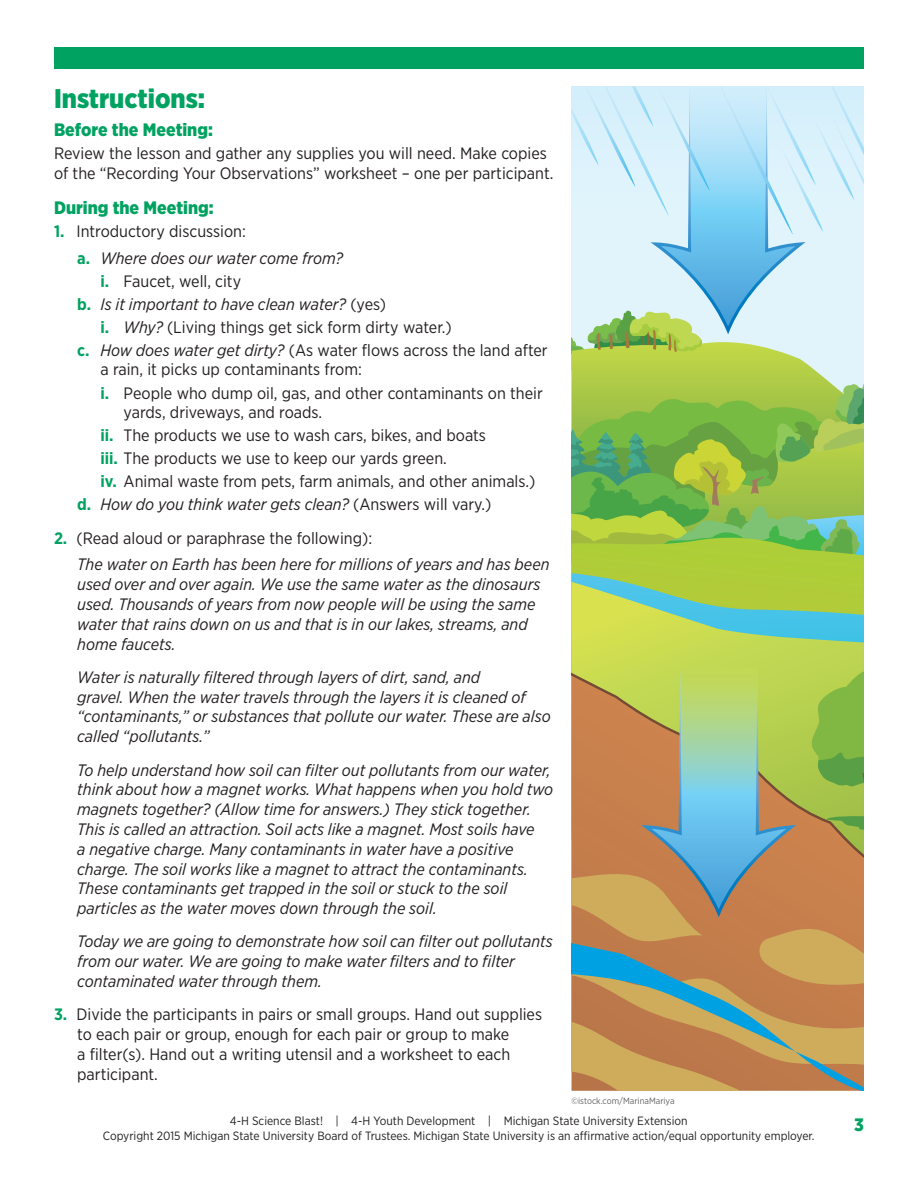
<style>
.page{position:relative;width:918px;height:1188px;background:#fff}
.page>*{position:absolute;margin:0;border:0;box-sizing:border-box;transform-origin:0 0}
.Subhead1{font:900 27px "Gotham Narrow";color:#00a261}
.Subhead2{font:900 18px "Gotham Narrow";color:#00a261}
.Read_Aloud_Text{font:italic 16.5px/19.8px "Gotham Narrow";color:#231f20}
.Body{font:16.5px/19.8px "Gotham Narrow";color:#231f20}
.t1{font:12px/14.4px "Gotham Narrow";color:#231f20;text-align:center}
.t2{font:9px "Gotham Narrow";color:#636366}
.s1{font-weight:700;color:#00a261}
.s2{font-weight:700;font-style:normal;color:#00a261}
.s3{font-style:normal}
.s4{font-style:italic}
</style>
<div class="page">
<div style="left:54px;top:47px;width:810px;height:21px;background:#00a261"></div>
<svg style="left:572px;top:590px;width:292px;height:501px;background:#afac65"></svg>
<svg style="left:572px;top:664px;width:292px;height:323px;background:#aea166"></svg>
<svg style="left:572px;top:86px;width:292px;height:504px;background:#aed5a3"></svg>
<p class="Subhead1" style="left:54px;top:80px;width:153px">Instructions:</p>
<p class="Subhead2" style="left:54px;top:118px;width:160px">Before the Meeting:</p>
<p class="Body" style="left:54px;top:143px;width:501px">Review the lesson and gather any supplies you will need. Make copies of the “Recording Your Observations” worksheet – one per participant.</p>
<p class="Subhead2" style="left:54px;top:196px;width:161px">During the Meeting:</p>
<p class="Body" style="left:54px;top:221px;width:193px"><span class="s1">1.</span> Introductory discussion:</p>
<p class="Read_Aloud_Text" style="left:77px;top:248px;width:267px"><span class="s2">a.</span> Where does our water come from?</p>
<p class="Body" style="left:100px;top:271px;width:142px"><span class="s1">i.</span> Faucet, well, city</p>
<p class="Read_Aloud_Text" style="left:77px;top:294px;width:310px"><span class="s2">b.</span> Is it important to have clean water? <span class="s3">(yes)</span></p>
<p class="Body" style="left:100px;top:317px;width:353px"><span class="s1">i.</span> <span class="s4">Why?</span> (Living things get sick form dirty water.)</p>
<p class="Body" style="left:100px;top:340px;width:449px;text-indent:-23px"><span class="s1">c.</span> <span class="s4">How does water get dirty?</span> (As water flows across the land after a rain, it picks up contaminants from:</p>
<p class="Body" style="left:124px;top:383px;width:421px;text-indent:-23px"><span class="s1">i.</span> People who dump oil, gas, and other contaminants on their yards, driveways, and roads.</p>
<p class="Body" style="left:100px;top:425px;width:387px"><span class="s1">ii.</span> The products we use to wash cars, bikes, and boats</p>
<p class="Body" style="left:100px;top:448px;width:348px"><span class="s1">iii.</span> The products we use to keep our yards green.</p>
<p class="Body" style="left:100px;top:471px;width:437px"><span class="s1">iv.</span> Animal waste from pets, farm animals, and other animals.)</p>
<p class="Read_Aloud_Text" style="left:77px;top:494px;width:416px"><span class="s2">d.</span> How do you think water gets clean? <span class="s3">(Answers will vary.)</span></p>
<p class="Body" style="left:54px;top:528px;width:320px"><span class="s1">2.</span> (Read aloud or paraphrase the following):</p>
<p class="Read_Aloud_Text" style="left:77px;top:554px;width:474px">The water on Earth has been here for millions of years and has been used over and over again. We use the same water as the dinosaurs used. Thousands of years from now people will be using the same water that rains down on us and that is in our lakes, streams, and home faucets.</p>
<p class="Read_Aloud_Text" style="left:77px;top:667px;width:475px">Water is naturally filtered through layers of dirt, sand, and<br>gravel. When the water travels through the layers it is cleaned of “contaminants,” or substances that pollute our water. These are also called “pollutants.”</p>
<p class="Read_Aloud_Text" style="left:77px;top:760px;width:478px">To help understand how soil can filter out pollutants from our water, think about how a magnet works. What happens when you hold two magnets together? (Allow time for answers.) They stick together.<br>This is called an attraction. Soil acts like a magnet. Most soils have<br>a negative charge. Many contaminants in water have a positive charge. The soil works like a magnet to attract the contaminants.<br>These contaminants get trapped in the soil or stuck to the soil particles as the water moves down through the soil.</p>
<p class="Read_Aloud_Text" style="left:77px;top:931px;width:477px">Today we are going to demonstrate how soil can filter out pollutants from our water. We are going to make water filters and to filter contaminated water through them.</p>
<p class="Body" style="left:77px;top:1004px;width:466px;text-indent:-23px"><span class="s1">3.</span> Divide the participants in pairs or small groups. Hand out supplies to each pair or group, enough for each pair or group to make<br>a filter(s). Hand out a writing utensil and a worksheet to each participant.</p>
<p class="t2" style="left:572px;top:1095px;width:105px">©istock.com/MarinaMariya</p>
<p class="t1" style="left:103px;top:1114px;width:713px">4-H Science Blast! | 4-H Youth Development | Michigan State University Extension<br>Copyright 2015 Michigan State University Board of Trustees. Michigan State University is an affirmative action/equal opportunity employer.</p>
<p class="Subhead2" style="left:854px;top:1113px;width:11px">3</p>
</div>
